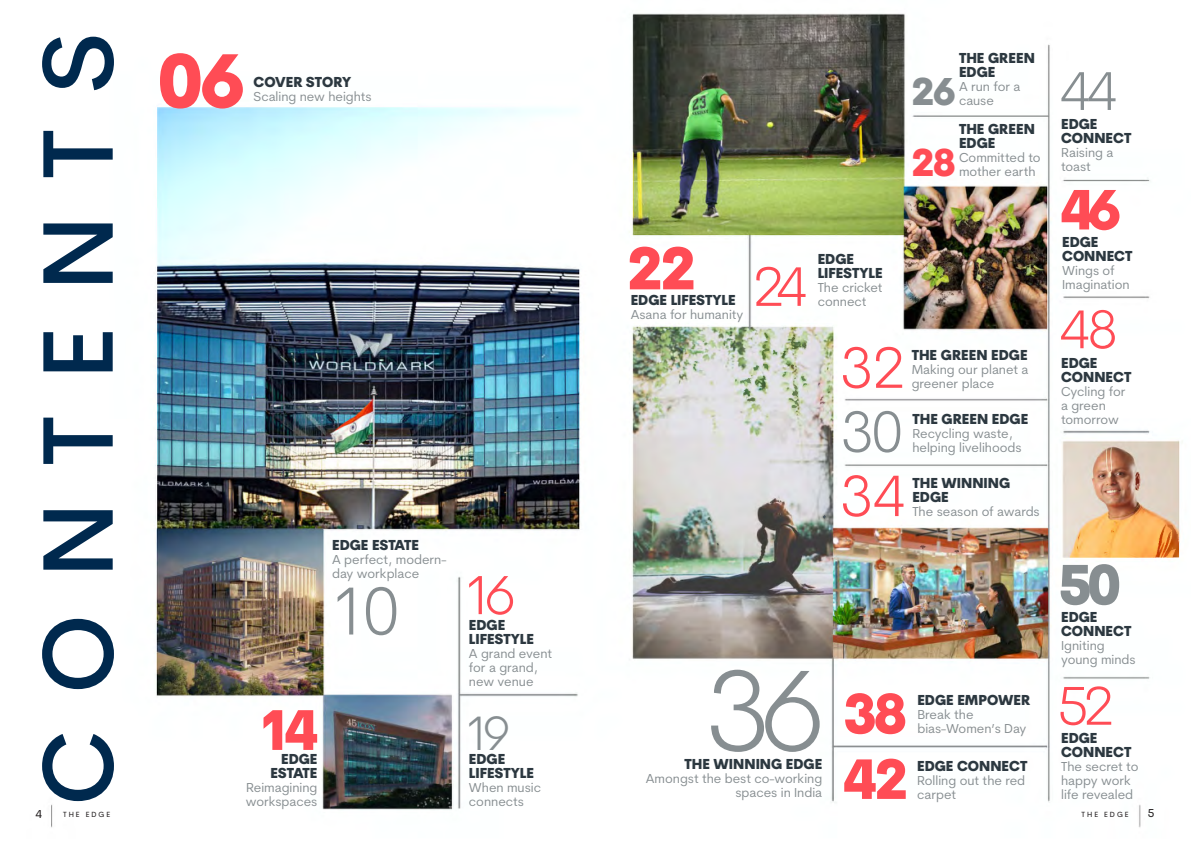
<style>
.page{position:relative;width:1191px;height:842px;background:#fff}
.page>*{position:absolute;margin:0;border:0;box-sizing:border-box;transform-origin:0 0}
.Body_para{font:300 116.1px "Cerebri Sans";color:#878e91}
.Body_para-2{font:500 99.1px "Cerebri Sans";letter-spacing:.38em;color:#00294e}
.Body_para-3{font:800 74px "Cerebri Sans";color:#ff4c55}
.Body_para-4{font:300 68.3px "Cerebri Sans";color:#878e91}
.Body_para-5{font:300 58.8px "Cerebri Sans";color:#ff4c55}
.Body_para-6{font:300 58.8px "Cerebri Sans";color:#878e91}
.Body_para-7{font:800 58.3px "Cerebri Sans";color:#ff4c55}
.Body_para-8{font:300 56.1px "Cerebri Sans";color:#ff4c55}
.Body_para-9{font:300 55.5px "Cerebri Sans";color:#ff4c55}
.Body_para-10{font:800 55.3px "Cerebri Sans";color:#ff4c55}
.Body_para-11{font:800 55px "Cerebri Sans";color:#ff4c55}
.Body_para-12{font:300 55px "Cerebri Sans";color:#ff4c55}
.Body_para-13{font:800 55px "Cerebri Sans";color:#878e91}
.Body_para-14{font:300 55px "Cerebri Sans";color:#878e91}
.Body_para-15{font:300 48.7px "Cerebri Sans";color:#878e91}
.Body_para-16{font:800 37.6px "Cerebri Sans";color:#878e91}
.Body_para-17{font:800 37.6px "Cerebri Sans";color:#ff4c55}
.Body_para-18{font:800 14px/14px "Cerebri Sans";color:#2c3840}
.Body_para-19{font:13px/14px "Cerebri Sans";color:#878e91}
.Body_para-20{font:11.4px "Cerebri Sans";color:#231f20}
.Body_para-21{font:7.4px "Cerebri Sans";letter-spacing:.27em;color:#231f20}
</style>
<div class="page">
<img style="left:51px;top:13px;width:1129px;height:815px">
<p class="Body_para-2" style="left:18px;top:805px;width:774px;rotate:-90deg">CONTENTS</p>
<p class="Body_para-18" style="left:959px;top:51px;width:77px">THE GREEN<br>EDGE</p>
<p class="Body_para-19" style="left:959px;top:79px;width:63px">A run for a cause</p>
<p class="Body_para-18" style="left:959px;top:122px;width:77px">THE GREEN<br>EDGE</p>
<p class="Body_para-19" style="left:959px;top:150px;width:83px">Committed to mother earth</p>
<p class="Body_para-3" style="left:159px;top:34px;width:87px">06</p>
<p class="Body_para-14" style="left:1059px;top:57px;width:60px">44</p>
<p class="Body_para-18" style="left:253px;top:74px;width:99px">COVER STORY</p>
<p class="Body_para-19" style="left:253px;top:89px;width:120px">Scaling new heights</p>
<p class="Body_para-16" style="left:912px;top:67px;width:45px">26</p>
<p class="Body_para-18" style="left:1061px;top:117px;width:72px">EDGE<br>CONNECT</p>
<p class="Body_para-19" style="left:1061px;top:146px;width:54px">Raising a toast</p>
<p class="Body_para-17" style="left:912px;top:139px;width:45px">28</p>
<p class="Body_para-11" style="left:1061px;top:175px;width:60px">46</p>
<p class="Body_para-18" style="left:1062px;top:235px;width:72px">EDGE<br>CONNECT</p>
<p class="Body_para-19" style="left:1062px;top:263px;width:69px">Wings of<br>Imagination</p>
<p class="Body_para-7" style="left:628px;top:231px;width:69px">22</p>
<p class="Body_para-18" style="left:817px;top:252px;width:66px">EDGE<br>LIFESTYLE</p>
<p class="Body_para-19" style="left:817px;top:280px;width:66px">The cricket connect</p>
<p class="Body_para-8" style="left:752px;top:252px;width:57px">24</p>
<p class="Body_para-18" style="left:630px;top:292px;width:106px">EDGE LIFESTYLE</p>
<p class="Body_para-19" style="left:630px;top:307px;width:114px">Asana for humanity</p>
<p class="Body_para-12" style="left:1058px;top:296px;width:61px">48</p>
<p class="Body_para-5" style="left:839px;top:331px;width:68px">32</p>
<p class="Body_para-6" style="left:840px;top:396px;width:66px">30</p>
<p class="Body_para-5" style="left:839px;top:460px;width:68px">34</p>
<p class="Body_para-18" style="left:911px;top:348px;width:117px">THE GREEN EDGE</p>
<p class="Body_para-19" style="left:911px;top:362px;width:118px">Making our planet a greener place</p>
<p class="Body_para-18" style="left:912px;top:412px;width:117px">THE GREEN EDGE</p>
<p class="Body_para-19" style="left:912px;top:426px;width:111px">Recycling waste, helping livelihoods</p>
<p class="Body_para-18" style="left:912px;top:476px;width:99px">THE WINNING<br>EDGE</p>
<p class="Body_para-19" style="left:912px;top:504px;width:129px">The season of awards</p>
<p class="Body_para-18" style="left:1061px;top:355px;width:72px">EDGE<br>CONNECT</p>
<p class="Body_para-19" style="left:1061px;top:384px;width:66px">Cycling for a green tomorrow</p>
<p class="Body_para-18" style="left:332px;top:537px;width:88px">EDGE ESTATE</p>
<p class="Body_para-19" style="left:332px;top:552px;width:116px">A perfect, modern&shy;day workplace</p>
<p class="Body_para-13" style="left:1059px;top:549px;width:63px">50</p>
<p class="Body_para-9" style="left:461px;top:561px;width:56px">16</p>
<p class="Body_para-4" style="left:328px;top:569px;width:75px">10</p>
<p class="Body_para-18" style="left:1061px;top:610px;width:72px">EDGE<br>CONNECT</p>
<p class="Body_para-19" style="left:1061px;top:639px;width:76px">Igniting young minds</p>
<p class="Body_para-18" style="left:469px;top:618px;width:66px">EDGE<br>LIFESTYLE</p>
<p class="Body_para-19" style="left:469px;top:647px;width:85px">A grand event for a grand, new venue</p>
<p class="Body_para" style="left:704px;top:639px;width:123px">36</p>
<p class="Body_para-12" style="left:1057px;top:672px;width:59px">52</p>
<p class="Body_para-11" style="left:844px;top:678px;width:64px">38</p>
<p class="Body_para-18" style="left:917px;top:693px;width:114px">EDGE EMPOWER</p>
<p class="Body_para-19" style="left:917px;top:708px;width:111px">Break the bias-Women’s Day</p>
<p class="Body_para-10" style="left:258px;top:695px;width:61px">14</p>
<p class="Body_para-15" style="left:462px;top:703px;width:50px">19</p>
<p class="Body_para-18" style="left:1061px;top:730px;width:72px">EDGE<br>CONNECT</p>
<p class="Body_para-19" style="left:1061px;top:759px;width:79px">The secret to happy work life revealed</p>
<p class="Body_para-18" style="left:271px;top:752px;width:48px;text-align:right">EDGE<br>ESTATE</p>
<p class="Body_para-19" style="left:246px;top:780px;width:73px">Reimagining workspaces</p>
<p class="Body_para-18" style="left:469px;top:752px;width:66px">EDGE<br>LIFESTYLE</p>
<p class="Body_para-19" style="left:469px;top:780px;width:74px">When music connects</p>
<p class="Body_para-11" style="left:844px;top:744px;width:65px">42</p>
<p class="Body_para-18" style="left:684px;top:757px;width:139px">THE WINNING EDGE</p>
<p class="Body_para-19" style="left:646px;top:772px;width:178px;text-align:right">Amongst the best co-working spaces in India</p>
<p class="Body_para-18" style="left:917px;top:759px;width:112px">EDGE CONNECT</p>
<p class="Body_para-19" style="left:917px;top:773px;width:110px">Rolling out the red carpet</p>
<p class="Body_para-20" style="left:36px;top:807px;width:8px">4</p>
<p class="Body_para-21" style="left:63px;top:810px;width:48px">THE EDGE</p>
<p class="Body_para-21" style="left:1081px;top:810px;width:48px">THE EDGE</p>
<p class="Body_para-20" style="left:1147px;top:806px;width:8px">5</p>
</div>
